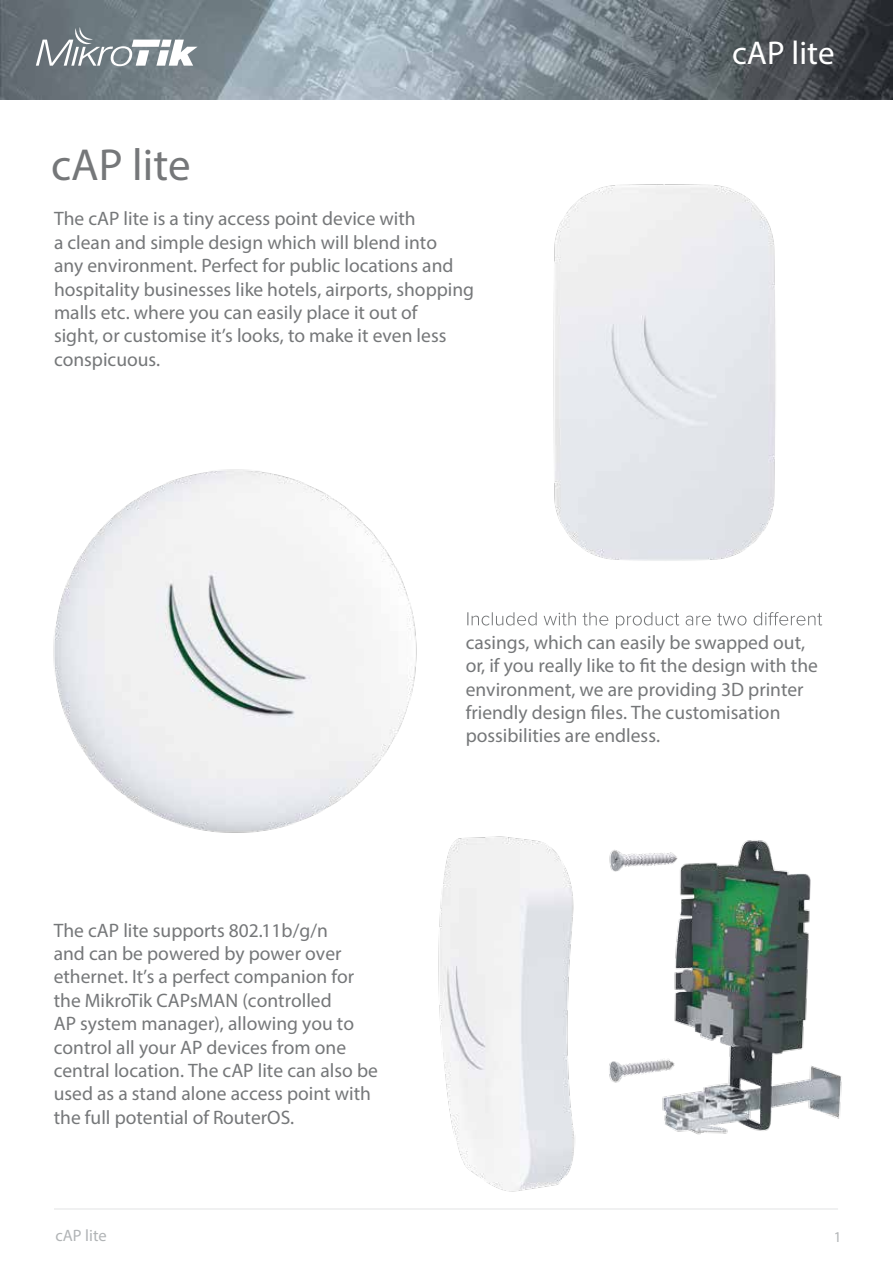
<style>
.page{position:relative;width:893px;height:1263px;background:#fff}
.page>*{position:absolute;margin:0;border:0;box-sizing:border-box;transform-origin:0 0}
.t1{font:45px "Myriad Pro";color:#757779}
.t2{font:33px "Myriad Pro";color:#fff}
.t3{font:19.5px/23.4px "Myriad Pro";color:#757779}
.t4{font:16.5px "Myriad Pro";color:#b1b4b6}
.t5{font:15px "Myriad Pro";color:#b1b4b6}
</style>
<div class="page">
<img style="left:0;top:0;width:893px;height:100px">
<svg style="left:36px;top:27px;width:162px;height:39px"></svg>
<hr style="left:54px;top:1209px;width:784px;height:1px;background:#e2e3e4">
<svg style="left:477px;top:612px;width:345px;height:17px"></svg>
<img style="left:53px;top:469px;width:424px;height:364px">
<img style="left:553px;top:184px;width:223px;height:377px">
<img style="left:418px;top:821px;width:424px;height:371px">
<h1 class="t1" style="left:51px;top:138px;width:141px">cAP lite</h1>
<p class="t3" style="left:54px;top:207px;width:422px">The cAP lite is a tiny access point device with<br>a clean and simple design which will blend into<br>any environment. Perfect for public locations and hospitality businesses like hotels, airports, shopping malls etc. where you can easily place it out of<br>sight, or customise it’s looks, to make it even less conspicuous.</p>
<h2 class="t2" style="left:732px;top:33px;width:104px">cAP lite</h2>
<p class="t3" style="left:54px;top:918px;width:326px">The cAP lite supports 802.11b/g/n<br>and can be powered by power over ethernet. It’s a perfect companion for the MikroTik CAPsMAN (controlled<br>AP system manager), allowing you to control all your AP devices from one central location. The cAP lite can also be used as a stand alone access point with the full potential of RouterOS.</p>
<p class="t4" style="left:56px;top:1225px;width:53px">cAP lite</p>
<p class="t3" style="left:466px;top:630px;width:354px">casings, which can easily be swapped out, or, if you really like to fit the design with the environment, we are providing 3D printer friendly design files. The customisation possibilities are endless.</p>
<p class="t5" style="left:834px;top:1228px;width:9px">1</p>
</div>
